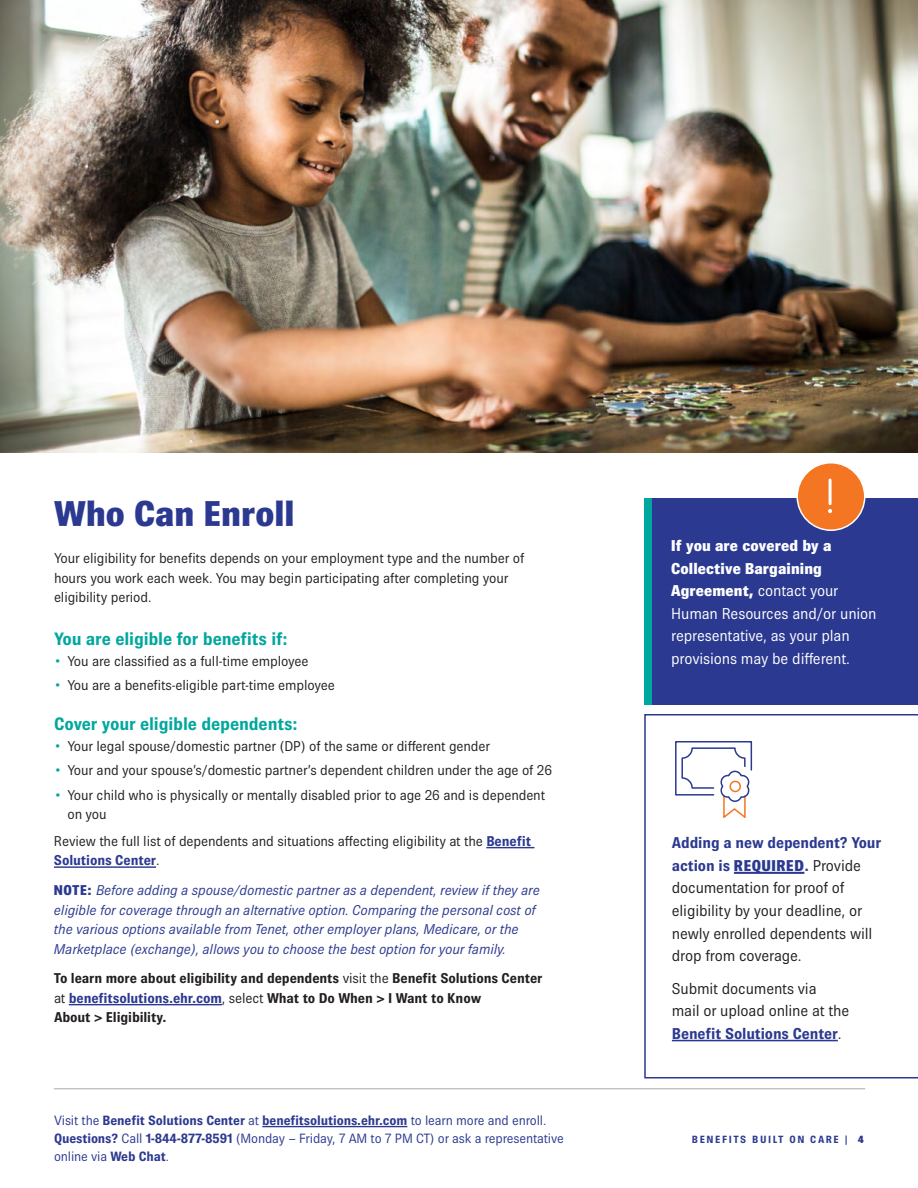
<style>
.page{position:relative;width:918px;height:1188px;background:#fff}
.page>*{position:absolute;margin:0;border:0;box-sizing:border-box;transform-origin:0 0}
.t1{font:800 36px "Brown Pro";color:#2b3990}
.t2{font:700 18px "Brown Pro";letter-spacing:-.01em;color:#00a79e}
.t3{font:15.75px/22.5px "Brown Pro";letter-spacing:-.01em;color:#231f20}
.t4{font:15.75px/22.5px "Brown Pro";letter-spacing:-.01em;color:#fff}
.t5{font:14.25px/19.5px "Brown Pro";letter-spacing:-.01em;color:#231f20}
.t6{font:italic 14.25px/19.5px "Brown Pro";letter-spacing:-.01em;color:#2b3990}
.t7{font:700 14.25px/19.5px "Brown Pro";letter-spacing:-.01em;color:#231f20}
.t8{font:13.5px/18px "Brown Pro";letter-spacing:-.01em;color:#2b3990}
.t9{font:700 10.5px "Brown Pro";letter-spacing:.15em;color:#2b3990}
.s1{color:#00a79e}
.s2{font-weight:300;color:#00a79e}
.s3{font-weight:700;color:#2b3990}
.s4{font-weight:800;font-style:normal}
.s5{font-weight:400}
.s6{color:#2b3990}
.s7{font-weight:700}
.s8{font-weight:800}
.s9{font-weight:800;color:#2b3990}
.s10{font-weight:900;color:#2b388f}
</style>
<div class="page">
<hr style="left:54px;top:1089px;width:811px;height:1px;background:#a7a9ac">
<hr style="left:262px;top:1126px;width:145px;height:1px;background:#2b3990">
<img style="left:0;top:0;width:918px;height:453px">
<svg style="left:644px;top:714px;width:274px;height:364px"></svg>
<div style="left:644px;top:498px;width:274px;height:207px;background:#2b3990"></div>
<div style="left:644px;top:498px;width:7px;height:207px;background:#00a79e"></div>
<hr style="left:734px;top:872px;width:70px;height:2px;background:#2b3990">
<hr style="left:672px;top:1040px;width:166px;height:1px;background:#2b3990">
<hr style="left:486px;top:847px;width:48px;height:1px;background:#2b3990">
<hr style="left:54px;top:866px;width:102px;height:2px;background:#2b3990">
<hr style="left:69px;top:1004px;width:153px;height:1px;background:#2b3990">
<svg style="left:674px;top:740px;width:79px;height:80px"></svg>
<div style="left:729px;top:781px;width:12px;height:11px;border:2px solid #f47522;border-radius:50%"></div>
<div style="left:797px;top:463px;width:68px;height:67px;background:#f47522;border-radius:50%"></div>
<div style="left:796px;top:462px;width:70px;height:69px;border:2px solid #fff;border-radius:50%"></div>
<hr style="left:829px;top:480px;width:3px;height:24px;background:#fff">
<svg style="left:828px;top:509px;width:4px;height:4px"></svg>
<h1 class="t1" style="left:54px;top:494px;width:242px">Who Can Enroll</h1>
<p class="t5" style="left:54px;top:548px;width:472px">Your eligibility for benefits depends on your employment type and the number of hours you work each week. You may begin participating after completing your eligibility period.</p>
<p class="t2" style="left:54px;top:629px;width:235px">You are eligible for benefits if:</p>
<p class="t5" style="left:54px;top:651px;width:256px"><span class="s1">•</span> You are classified as a full-time employee</p>
<p class="t5" style="left:54px;top:676px;width:283px"><span class="s1">•</span> You are a benefits-eligible part-time employee</p>
<p class="t2" style="left:54px;top:714px;width:245px">Cover your eligible dependents:</p>
<p class="t5" style="left:54px;top:736px;width:438px"><span class="s1">•</span> Your legal spouse/domestic partner (DP) of the same or different gender</p>
<p class="t5" style="left:54px;top:761px;width:500px"><span class="s2">•</span> Your and your spouse’s/domestic partner’s dependent children under the age of 26</p>
<p class="t5" style="left:67px;top:785px;width:479px;text-indent:-13px"><span class="s2">•</span> Your child who is physically or mentally disabled prior to age 26 and is dependent on you</p>
<p class="t5" style="left:54px;top:831px;width:479px">Review the full list of dependents and situations affecting eligibility at the <span class="s3">Benefit<br>Solutions Center</span>.</p>
<p class="t6" style="left:54px;top:881px;width:487px"><span class="s4">NOTE:</span> Before adding a spouse/domestic partner as a dependent, review if they are eligible for coverage through an alternative option. Comparing the personal cost of the various options available from Tenet, other employer plans, Medicare, or the Marketplace (exchange), allows you to choose the best option for your family.</p>
<p class="t7" style="left:54px;top:969px;width:490px">To learn more about eligibility and dependents <span class="s5">visit the</span> Benefit Solutions Center <span class="s5">at</span> <span class="s6">benefitsolutions.ehr.com</span><span class="s5">, select</span> What to Do When &gt; I Want to Know<br>About &gt; Eligibility.</p>
<p class="t8" style="left:54px;top:1111px;width:511px">Visit the <span class="s7">Benefit Solutions Center</span> at <span class="s7">benefitsolutions.ehr.com</span> to learn more and enroll.<br><span class="s7">Questions?</span> Call <span class="s7">1-844-877-8591</span> (Monday – Friday, 7 AM to 7 PM CT) or ask a representative online via <span class="s7">Web Chat</span>.</p>
<p class="t4" style="left:671px;top:535px;width:207px"><span class="s8">If you are covered by a<br>Collective Bargaining<br>Agreement,</span> contact your<br>Human Resources and/or union representative, as your plan provisions may be different.</p>
<p class="t3" style="left:672px;top:832px;width:211px"><span class="s3">Adding a new dependent? Your action is</span> <span class="s9">REQUIRED</span><span class="s3">.</span> Provide documentation for proof of eligibility by your deadline, or newly enrolled dependents will drop from coverage.</p>
<p class="t3" style="left:672px;top:977px;width:179px">Submit documents via<br>mail or upload online at the<br><span class="s3">Benefit Solutions Center</span>.</p>
<p class="t9" style="left:692px;top:1134px;width:174px">BENEFITS BUILT ON CARE | <span class="s10">4</span></p>
</div>
